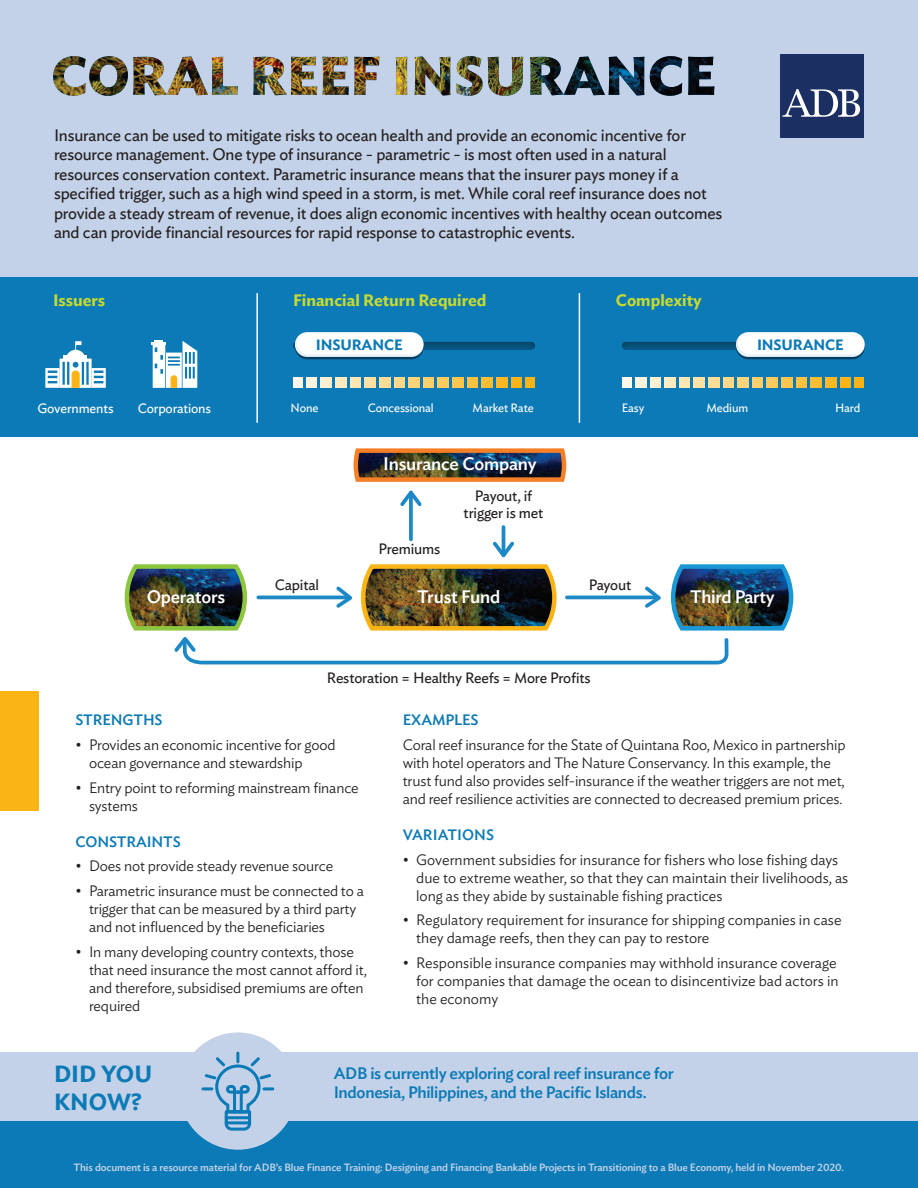
<style>
.page{position:relative;width:918px;height:1188px;background:#fff}
.page>*{position:absolute;margin:0;border:0;box-sizing:border-box;transform-origin:0 0}
.t1{font:600 23.25px/27.9px "Ideal Sans";color:#0c7ab6}
.t2{font:500 18px "Ideal Sans";letter-spacing:-.01em;color:#fff}
.t3{font:16.5px/19.5px "Ideal Sans";letter-spacing:-.01em;color:#231f20}
.t4{font:500 16.5px/19.5px "Ideal Sans";letter-spacing:-.02em;color:#0c7ab6}
.t5{font:600 16.5px "Ideal Sans";color:#c8da2e}
.t6{font:300 15px/18px "Ideal Sans";letter-spacing:-.01em;color:#231f20}
.t7{font:15px/16.5px "Ideal Sans";letter-spacing:-.01em;color:#231f20;text-align:center}
.t8{font:500 15px "Ideal Sans";letter-spacing:-.01em;color:#0c7ab6}
.t9{font:600 14.85px "Ideal Sans";letter-spacing:-.01em;color:#0c7ab6}
.t10{font:13.5px "Ideal Sans";letter-spacing:-.01em;color:#fff}
.t11{font:12px "Ideal Sans";letter-spacing:-.01em;color:#fff}
.t12{font:500 10.5px "Ideal Sans";letter-spacing:-.01em;color:#c3d2e8}
</style>
<div class="page">
<div style="left:0;top:0;width:918px;height:284px;background:#c3d2e8"></div>
<div style="left:0;top:1108px;width:918px;height:80px;background:#0c7ab6"></div>
<div style="left:0;top:1053px;width:918px;height:68px;background:#c3d2e8"></div>
<div style="left:0;top:277px;width:918px;height:160px;background:#0c7ab6"></div>
<div style="left:780px;top:54px;width:84px;height:84px;background:#1b2f62"></div>
<svg style="left:782px;top:89px;width:78px;height:28px"></svg>
<svg style="left:45px;top:341px;width:61px;height:47px"></svg>
<svg style="left:152px;top:340px;width:45px;height:48px"></svg>
<hr style="left:579px;top:293px;width:1px;height:130px;background:#fff">
<hr style="left:256px;top:293px;width:2px;height:130px;background:#fff">
<div style="left:0;top:691px;width:39px;height:120px;background:#fbb416"></div>
<img style="left:53px;top:56px;width:661px;height:40px">
<hr style="left:258px;top:596px;width:91px;height:3px;background:#1c88c6">
<svg style="left:183px;top:638px;width:546px;height:27px"></svg>
<img style="left:124px;top:564px;width:125px;height:91px">
<img style="left:353px;top:448px;width:214px;height:58px">
<hr style="left:567px;top:596px;width:91px;height:3px;background:#1c88c6">
<img style="left:642px;top:564px;width:152px;height:67px">
<svg style="left:409px;top:493px;width:4px;height:45px"></svg>
<img style="left:333px;top:538px;width:224px;height:93px">
<hr style="left:502px;top:527px;width:3px;height:28px;background:#1c88c6">
<div style="left:179px;top:1032px;width:118px;height:118px;background:#c3d2e8;border-radius:50%"></div>
<svg style="left:201px;top:1051px;width:74px;height:80px"></svg>
<svg style="left:293px;top:377px;width:242px;height:10px"></svg>
<svg style="left:303px;top:377px;width:3px;height:10px"></svg>
<svg style="left:318px;top:377px;width:2px;height:10px"></svg>
<svg style="left:332px;top:377px;width:3px;height:10px"></svg>
<svg style="left:347px;top:377px;width:2px;height:10px"></svg>
<svg style="left:362px;top:377px;width:2px;height:10px"></svg>
<svg style="left:376px;top:377px;width:3px;height:10px"></svg>
<svg style="left:391px;top:377px;width:2px;height:10px"></svg>
<svg style="left:406px;top:377px;width:2px;height:10px"></svg>
<svg style="left:420px;top:377px;width:3px;height:10px"></svg>
<svg style="left:435px;top:377px;width:2px;height:10px"></svg>
<svg style="left:449px;top:377px;width:3px;height:10px"></svg>
<svg style="left:464px;top:377px;width:2px;height:10px"></svg>
<svg style="left:479px;top:377px;width:2px;height:10px"></svg>
<svg style="left:493px;top:377px;width:3px;height:10px"></svg>
<svg style="left:508px;top:377px;width:2px;height:10px"></svg>
<svg style="left:522px;top:377px;width:3px;height:10px"></svg>
<div style="left:291px;top:341px;width:244px;height:11px;background:#231f20;opacity:.5"></div>
<div style="left:295px;top:335px;width:129px;height:24px;background:#023d61;border-radius:12px"></div>
<div style="left:295px;top:332px;width:129px;height:25px;background:#fff;border-radius:12px"></div>
<svg style="left:295px;top:336px;width:127px;height:21px"></svg>
<svg style="left:622px;top:377px;width:242px;height:10px"></svg>
<svg style="left:632px;top:377px;width:3px;height:10px"></svg>
<svg style="left:647px;top:377px;width:2px;height:10px"></svg>
<svg style="left:661px;top:377px;width:3px;height:10px"></svg>
<svg style="left:676px;top:377px;width:2px;height:10px"></svg>
<svg style="left:691px;top:377px;width:2px;height:10px"></svg>
<svg style="left:705px;top:377px;width:3px;height:10px"></svg>
<svg style="left:720px;top:377px;width:2px;height:10px"></svg>
<svg style="left:735px;top:377px;width:2px;height:10px"></svg>
<svg style="left:749px;top:377px;width:3px;height:10px"></svg>
<svg style="left:764px;top:377px;width:2px;height:10px"></svg>
<svg style="left:778px;top:377px;width:3px;height:10px"></svg>
<svg style="left:793px;top:377px;width:2px;height:10px"></svg>
<svg style="left:808px;top:377px;width:2px;height:10px"></svg>
<svg style="left:822px;top:377px;width:3px;height:10px"></svg>
<svg style="left:837px;top:377px;width:2px;height:10px"></svg>
<svg style="left:852px;top:377px;width:2px;height:10px"></svg>
<div style="left:620px;top:341px;width:244px;height:11px;background:#231f20;opacity:.5"></div>
<div style="left:736px;top:335px;width:129px;height:24px;background:#023d61;border-radius:12px"></div>
<div style="left:736px;top:332px;width:129px;height:25px;background:#fff;border-radius:12px"></div>
<svg style="left:736px;top:336px;width:127px;height:21px"></svg>
<p class="t3" style="left:54px;top:124px;width:670px">Insurance can be used to mitigate risks to ocean health and provide an economic incentive for resource management. One type of insurance - parametric - is most often used in a natural resources conservation context. Parametric insurance means that the insurer pays money if a specified trigger, such as a high wind speed in a storm, is met. While coral reef insurance does not provide a steady stream of revenue, it does align economic incentives with healthy ocean outcomes and can provide financial resources for rapid response to catastrophic events.</p>
<p class="t5" style="left:53px;top:288px;width:54px">Issuers</p>
<p class="t5" style="left:293px;top:288px;width:195px">Financial Return Required</p>
<p class="t5" style="left:616px;top:288px;width:87px">Complexity</p>
<p class="t9" style="left:316px;top:334px;width:88px">INSURANCE</p>
<p class="t9" style="left:757px;top:334px;width:88px">INSURANCE</p>
<p class="t10" style="left:37px;top:398px;width:78px">Governments</p>
<p class="t10" style="left:138px;top:398px;width:75px">Corporations</p>
<p class="t11" style="left:291px;top:399px;width:29px">None</p>
<p class="t11" style="left:368px;top:399px;width:67px">Concessional</p>
<p class="t11" style="left:473px;top:399px;width:63px">Market Rate</p>
<p class="t11" style="left:622px;top:399px;width:24px">Easy</p>
<p class="t11" style="left:706px;top:399px;width:43px">Medium</p>
<p class="t11" style="left:835px;top:399px;width:27px">Hard</p>
<p class="t2" style="left:383px;top:450px;width:155px">Insurance Company</p>
<p class="t7" style="left:464px;top:487px;width:81px">Payout, if trigger is met</p>
<p class="t7" style="left:378px;top:539px;width:64px">Premiums</p>
<p class="t2" style="left:147px;top:583px;width:80px">Operators</p>
<p class="t7" style="left:275px;top:575px;width:46px">Capital</p>
<p class="t7" style="left:589px;top:575px;width:44px">Payout</p>
<p class="t2" style="left:417px;top:583px;width:84px">Trust Fund</p>
<p class="t2" style="left:690px;top:583px;width:86px">Third Party</p>
<p class="t7" style="left:327px;top:668px;width:265px">Restoration = Healthy Reefs = More Profits</p>
<p class="t8" style="left:76px;top:708px;width:89px">STRENGTHS</p>
<p class="t6" style="left:89px;top:734px;width:248px;text-indent:-14px">• Provides an economic incentive for good ocean governance and stewardship</p>
<p class="t6" style="left:89px;top:777px;width:271px;text-indent:-14px">• Entry point to reforming mainstream finance systems</p>
<p class="t8" style="left:76px;top:830px;width:107px">CONSTRAINTS</p>
<p class="t6" style="left:76px;top:856px;width:259px">• Does not provide steady revenue source</p>
<p class="t6" style="left:89px;top:881px;width:276px;text-indent:-14px">• Parametric insurance must be connected to a trigger that can be measured by a third party and not influenced by the beneficiaries</p>
<p class="t6" style="left:89px;top:941px;width:279px;text-indent:-14px">• In many developing country contexts, those that need insurance the most cannot afford it, and therefore, subsidised premiums are often required</p>
<p class="t8" style="left:403px;top:708px;width:77px">EXAMPLES</p>
<p class="t6" style="left:403px;top:734px;width:444px">Coral reef insurance for the State of Quintana Roo, Mexico in partnership with hotel operators and The Nature Conservancy. In this example, the trust fund also provides self-insurance if the weather triggers are not met, and reef resilience activities are connected to decreased premium prices.</p>
<p class="t8" style="left:403px;top:823px;width:93px">VARIATIONS</p>
<p class="t6" style="left:416px;top:849px;width:434px;text-indent:-14px">• Government subsidies for insurance for fishers who lose fishing days due to extreme weather, so that they can maintain their livelihoods, as long as they abide by sustainable fishing practices</p>
<p class="t6" style="left:416px;top:910px;width:427px;text-indent:-14px">• Regulatory requirement for insurance for shipping companies in case they damage reefs, then they can pay to restore</p>
<p class="t6" style="left:416px;top:953px;width:424px;text-indent:-14px">• Responsible insurance companies may withhold insurance coverage for companies that damage the ocean to disincentivize bad actors in the economy</p>
<h1 class="t1" style="left:54px;top:1058px;width:100px">DID YOU<br>KNOW?</h1>
<p class="t4" style="left:334px;top:1062px;width:342px">ADB is currently exploring coral reef insurance for<br>Indonesia, Philippines, and the Pacific Islands.</p>
<p class="t12" style="left:73px;top:1159px;width:772px">This document is a resource material for ADB’s Blue Finance Training: Designing and Financing Bankable Projects in Transitioning to a Blue Economy, held in November 2020.</p>
</div>
